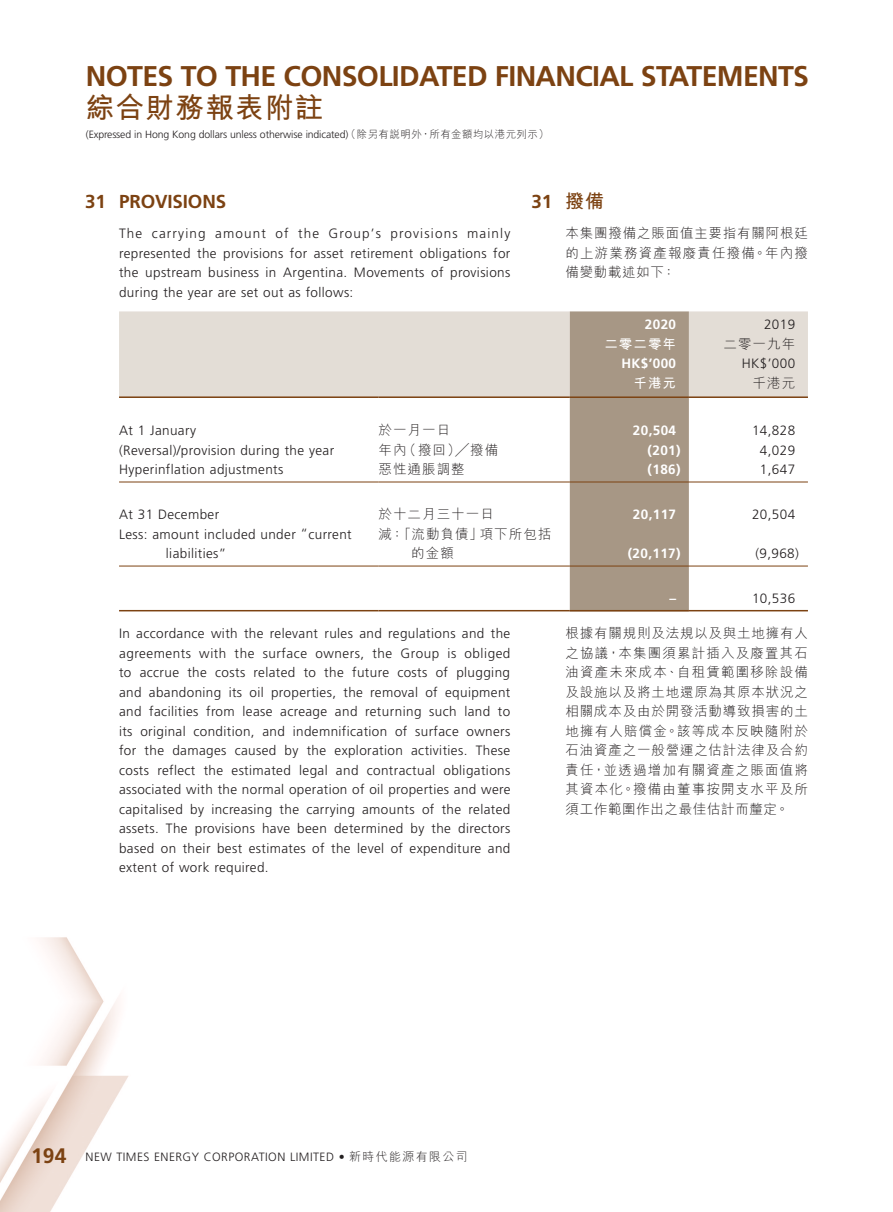
<style>
.page{position:relative;width:893px;height:1212px;background:#fff}
.page>*{position:absolute;margin:0;border:0;box-sizing:border-box;transform-origin:0 0}
.t1{font:700 28.5px "Frutiger LT Std";letter-spacing:-.025em;color:#7c4212}
.t2{font:700 28.5px "M Hei HK";letter-spacing:.05em;color:#7c4212}
.t3{font:700 21px "Frutiger LT Std";color:#7c4212}
.t4{font:700 18.75px "Frutiger LT Std";letter-spacing:-.005em;color:#7c4212}
.t5{font:300 13.5px/19.5px "Frutiger LT Std";letter-spacing:.03em;color:#231f20;text-align:justify}
.t6{font:300 13.5px/19.5px "M Hei HK";letter-spacing:.08em;color:#231f20;text-align:justify}
.t7{font:700 13.5px "Frutiger LT Std";letter-spacing:.03em;color:#fff}
.t8{font:700 13.5px "M Hei HK";letter-spacing:.08em;color:#fff}
.t9{font:300 12px "Frutiger LT Std";letter-spacing:.04em;color:#231f20}
.t10{font:300 10.5px "Frutiger LT Std";letter-spacing:-.01em;color:#231f20}
.s1{font-family:"M Hei HK"}
</style>
<div class="page">
<img style="left:0;top:398px;width:808px;height:814px">
<div style="left:119px;top:311px;width:689px;height:85px;background:#e3ddd6"></div>
<div style="left:570px;top:311px;width:119px;height:299px;background:#a79785"></div>
<hr style="left:119px;top:396px;width:259px;height:2px;background:#7c4212">
<hr style="left:378px;top:396px;width:192px;height:2px;background:#7c4212">
<hr style="left:570px;top:396px;width:119px;height:2px;background:#7c4212">
<hr style="left:689px;top:396px;width:119px;height:2px;background:#7c4212">
<hr style="left:119px;top:482px;width:259px;height:1px;background:#7c4212">
<hr style="left:378px;top:482px;width:192px;height:1px;background:#7c4212">
<hr style="left:570px;top:482px;width:119px;height:1px;background:#7c4212">
<hr style="left:689px;top:482px;width:119px;height:1px;background:#7c4212">
<hr style="left:119px;top:566px;width:259px;height:1px;background:#7c4212">
<hr style="left:378px;top:566px;width:192px;height:1px;background:#7c4212">
<hr style="left:570px;top:566px;width:119px;height:1px;background:#7c4212">
<hr style="left:689px;top:566px;width:119px;height:1px;background:#7c4212">
<hr style="left:119px;top:610px;width:259px;height:1px;background:#7c4212">
<hr style="left:378px;top:610px;width:192px;height:1px;background:#7c4212">
<hr style="left:570px;top:610px;width:119px;height:1px;background:#7c4212">
<hr style="left:689px;top:610px;width:119px;height:1px;background:#7c4212">
<h1 class="t1" style="left:86px;top:59px;width:725px">NOTES TO THE CONSOLIDATED FINANCIAL STATEMENTS</h1>
<h1 class="t2" style="left:86px;top:86px;width:239px">綜合財務報表附註</h1>
<p class="t10" style="left:86px;top:128px;width:465px">(Expressed in Hong Kong dollars unless otherwise indicated)<span class="s1">（除另有說明外，所有金額均以港元列示）</span></p>
<h3 class="t4" style="left:85px;top:191px;width:143px">31 PROVISIONS</h3>
<p class="t5" style="left:119px;top:224px;width:393px">The carrying amount of the Group’s provisions mainly represented the provisions for asset retirement obligations for the upstream business in Argentina. Movements of provisions during the year are set out as follows:</p>
<h3 class="t4" style="left:531px;top:191px;width:74px">31 <span class="s1">撥備</span></h3>
<p class="t6" style="left:566px;top:224px;width:244px">本集團撥備之賬面值主要指有關阿根廷的上游業務資產報廢責任撥備。年內撥備變動載述如下：</p>
<p class="t7" style="left:645px;top:317px;width:33px">2020</p>
<p class="t5" style="left:764px;top:315px;width:33px">2019</p>
<p class="t8" style="left:604px;top:334px;width:73px">二零二零年</p>
<p class="t6" style="left:723px;top:334px;width:73px">二零一九年</p>
<p class="t7" style="left:621px;top:356px;width:56px">HK$’000</p>
<p class="t5" style="left:742px;top:354px;width:55px">HK$’000</p>
<p class="t8" style="left:633px;top:373px;width:44px">千港元</p>
<p class="t6" style="left:753px;top:373px;width:44px">千港元</p>
<p class="t5" style="left:119px;top:421px;width:78px">At 1 January</p>
<p class="t6" style="left:378px;top:420px;width:73px">於一月一日</p>
<p class="t7" style="left:633px;top:423px;width:45px">20,504</p>
<p class="t5" style="left:752px;top:421px;width:45px">14,828</p>
<p class="t5" style="left:119px;top:440px;width:217px">(Reversal)/provision during the year</p>
<p class="t6" style="left:378px;top:440px;width:121px">年內（撥回）╱撥備</p>
<p class="t7" style="left:648px;top:442px;width:35px">(201)</p>
<p class="t5" style="left:760px;top:440px;width:37px">4,029</p>
<p class="t5" style="left:119px;top:460px;width:166px">Hyperinflation adjustments</p>
<p class="t6" style="left:378px;top:459px;width:88px">惡性通脹調整</p>
<p class="t7" style="left:648px;top:462px;width:35px">(186)</p>
<p class="t5" style="left:760px;top:460px;width:37px">1,647</p>
<p class="t5" style="left:119px;top:505px;width:102px">At 31 December</p>
<p class="t6" style="left:378px;top:504px;width:117px">於十二月三十一日</p>
<p class="t7" style="left:633px;top:507px;width:45px">20,117</p>
<p class="t5" style="left:752px;top:505px;width:45px">20,504</p>
<p class="t5" style="left:166px;top:525px;width:187px;text-indent:-47px">Less: amount included under “current liabilities”</p>
<p class="t6" style="left:411px;top:524px;width:142px;text-indent:-33px">減：「流動負債」項下所包括的金額</p>
<p class="t7" style="left:628px;top:546px;width:54px">(20,117)</p>
<p class="t5" style="left:755px;top:544px;width:45px">(9,968)</p>
<p class="t7" style="left:669px;top:591px;width:8px">–</p>
<p class="t5" style="left:752px;top:589px;width:45px">10,536</p>
<p class="t5" style="left:119px;top:624px;width:393px">In accordance with the relevant rules and regulations and the agreements with the surface owners, the Group is obliged to accrue the costs related to the future costs of plugging and abandoning its oil properties, the removal of equipment and facilities from lease acreage and returning such land to its original condition, and indemnification of surface owners for the damages caused by the exploration activities. These costs reflect the estimated legal and contractual obligations associated with the normal operation of oil properties and were capitalised by increasing the carrying amounts of the related assets. The provisions have been determined by the directors based on their best estimates of the level of expenditure and extent of work required.</p>
<p class="t6" style="left:566px;top:623px;width:244px">根據有關規則及法規以及與土地擁有人之協議，本集團須累計插入及廢置其石油資產未來成本、自租賃範圍移除設備及設施以及將土地還原為其原本狀況之相關成本及由於開發活動導致損害的土地擁有人賠償金。該等成本反映隨附於石油資產之一般營運之估計法律及合約責任，並透過增加有關資產之賬面值將其資本化。撥備由董事按開支水平及所須工作範圍作出之最佳估計而釐定。</p>
<h2 class="t3" style="left:31px;top:1143px;width:37px">194</h2>
<p class="t9" style="left:86px;top:1150px;width:384px">NEW TIMES ENERGY CORPORATION LIMITED • <span class="s1">新時代能源有限公司</span></p>
</div>
